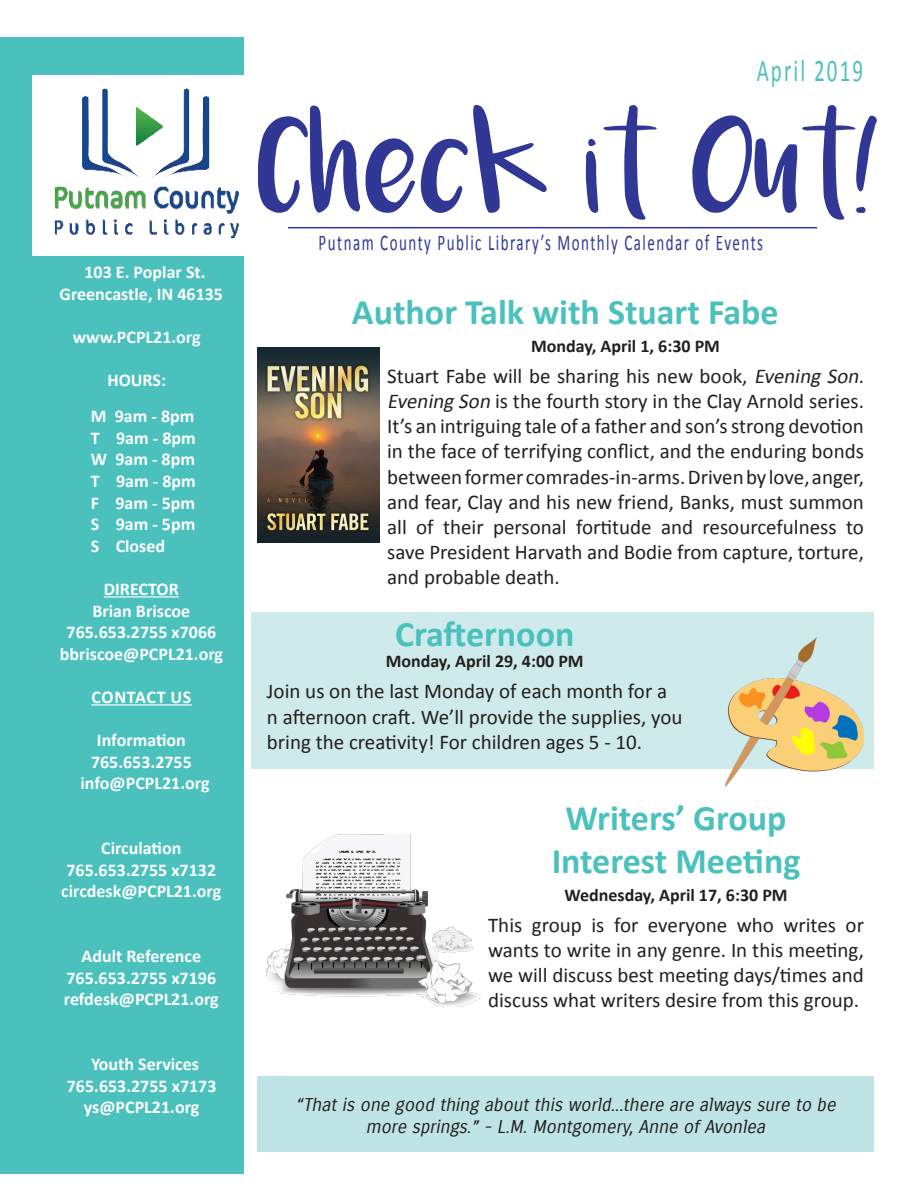
<style>
.page{position:relative;width:918px;height:1188px;background:#fff}
.page>*{position:absolute;margin:0;border:0;box-sizing:border-box;transform-origin:0 0}
.t1{font:72px "Luna";color:#303795}
.t2{font:700 36px "Calibri";color:#4ac1bd}
.t3{font:31.5px "Calibri";letter-spacing:.1em;color:#4ac1bd;scale:.67 1}
.t4{font:22.5px "Calibri";letter-spacing:.1em;color:#303795;scale:.67 1}
.t5{font:21px/25.2px "Calibri";color:#231f20;text-align:justify}
.t6{font:700 18px "Calibri";color:#fff}
.t7{font:italic 18px "Carrois Gothic";color:#231f20}
.t8{font:700 18px "Calibri";color:#231f20}
.t9{font:700 18px "Calibri";letter-spacing:.04em;color:#fff}
.s1{font-style:italic}
</style>
<div class="page">
<div style="left:1px;top:38px;width:243px;height:1136px;background:#4ac1bd"></div>
<hr style="left:288px;top:227px;width:529px;height:1px;background:#303795">
<div style="left:32px;top:76px;width:226px;height:180px;background:#fff"></div>
<img style="left:54px;top:88px;width:185px;height:151px">
<hr style="left:104px;top:596px;width:75px;height:2px;background:#fff">
<hr style="left:91px;top:704px;width:101px;height:2px;background:#fff">
<div style="left:251px;top:612px;width:623px;height:157px;background:#cfeaeb"></div>
<img style="left:258px;top:347px;width:122px;height:196px">
<img style="left:726px;top:637px;width:138px;height:149px">
<img style="left:267px;top:835px;width:214px;height:171px">
<div style="left:258px;top:1076px;width:616px;height:76px;background:#bfe4e5"></div>
<p class="t6" style="left:85px;top:259px;width:123px">103 E. Poplar St.</p>
<p class="t6" style="left:60px;top:281px;width:165px">Greencastle, IN 46135</p>
<p class="t6" style="left:73px;top:324px;width:129px">www.PCPL21.org</p>
<p class="t6" style="left:107px;top:367px;width:60px">HOURS:</p>
<p class="t6" style="left:91px;top:403px;width:105px">M 9am - 8pm</p>
<p class="t6" style="left:91px;top:425px;width:106px">T 9am - 8pm</p>
<p class="t6" style="left:91px;top:447px;width:106px">W 9am - 8pm</p>
<p class="t6" style="left:91px;top:468px;width:106px">T 9am - 8pm</p>
<p class="t6" style="left:91px;top:490px;width:106px">F 9am - 5pm</p>
<p class="t6" style="left:91px;top:511px;width:106px">S 9am - 5pm</p>
<p class="t6" style="left:91px;top:533px;width:76px">S Closed</p>
<p class="t6" style="left:104px;top:576px;width:77px">DIRECTOR</p>
<p class="t6" style="left:92px;top:598px;width:99px">Brian Briscoe</p>
<p class="t6" style="left:67px;top:619px;width:151px">765.653.2755 x7066</p>
<p class="t6" style="left:60px;top:641px;width:165px">bbriscoe@PCPL21.org</p>
<p class="t9" style="left:91px;top:684px;width:102px">CONTACT US</p>
<p class="t6" style="left:97px;top:727px;width:91px">Information</p>
<p class="t6" style="left:91px;top:749px;width:102px">765.653.2755</p>
<p class="t6" style="left:81px;top:771px;width:131px">info@PCPL21.org</p>
<p class="t6" style="left:101px;top:835px;width:82px">Circulation</p>
<p class="t6" style="left:66px;top:857px;width:151px">765.653.2755 x7132</p>
<p class="t6" style="left:61px;top:879px;width:162px">circdesk@PCPL21.org</p>
<p class="t6" style="left:81px;top:943px;width:121px">Adult Reference</p>
<p class="t6" style="left:66px;top:965px;width:151px">765.653.2755 x7196</p>
<p class="t6" style="left:64px;top:987px;width:156px">refdesk@PCPL21.org</p>
<p class="t6" style="left:91px;top:1051px;width:110px">Youth Services</p>
<p class="t6" style="left:67px;top:1073px;width:151px">765.653.2755 x7173</p>
<p class="t6" style="left:84px;top:1095px;width:117px">ys@PCPL21.org</p>
<p class="t3" style="left:757px;top:49px;width:160px">April 2019</p>
<p class="t1" style="left:258px;top:146px;width:625px">Check it Out!</p>
<p class="t4" style="left:319px;top:227px;width:665px">Putnam County Public Library’s Monthly Calendar of Events</p>
<p class="t2" style="left:352px;top:287px;width:428px">Author Talk with Stuart Fabe</p>
<p class="t8" style="left:531px;top:333px;width:190px">Monday, April 1, 6:30 PM</p>
<p class="t5" style="left:387px;top:363px;width:478px">Stuart Fabe will be sharing his new book, <span class="s1">Evening Son</span>.<br><span class="s1">Evening Son</span> is the fourth story in the Clay Arnold series.<br>It’s an intriguing tale of a father and son’s strong devotion in the face of terrifying conflict, and the enduring bonds between former comrades-in-arms. Driven by love, anger, and fear, Clay and his new friend, Banks, must summon all of their personal fortitude and resourcefulness to save President Harvath and Bodie from capture, torture, and probable death.</p>
<p class="t2" style="left:395px;top:609px;width:181px">Crafternoon</p>
<p class="t8" style="left:386px;top:648px;width:200px">Monday, April 29, 4:00 PM</p>
<p class="t5" style="left:267px;top:678px;width:417px;text-align:left">Join us on the last Monday of each month for a n afternoon craft. We’ll provide the supplies, you bring the creativity! For children ages 5 - 10.</p>
<p class="t2" style="left:566px;top:792px;width:222px">Writers’ Group</p>
<p class="t2" style="left:552px;top:836px;width:250px">Interest Meeting</p>
<p class="t8" style="left:564px;top:882px;width:225px">Wednesday, April 17, 6:30 PM</p>
<p class="t5" style="left:488px;top:912px;width:377px">This group is for everyone who writes or wants to write in any genre. In this meeting, we will discuss best meeting days/times and discuss what writers desire from this group.</p>
<p class="t7" style="left:296px;top:1094px;width:545px">“That is one good thing about this world...there are always sure to be</p>
<p class="t7" style="left:366px;top:1116px;width:405px">more springs.” - L.M. Montgomery, Anne of Avonlea</p>
</div>
